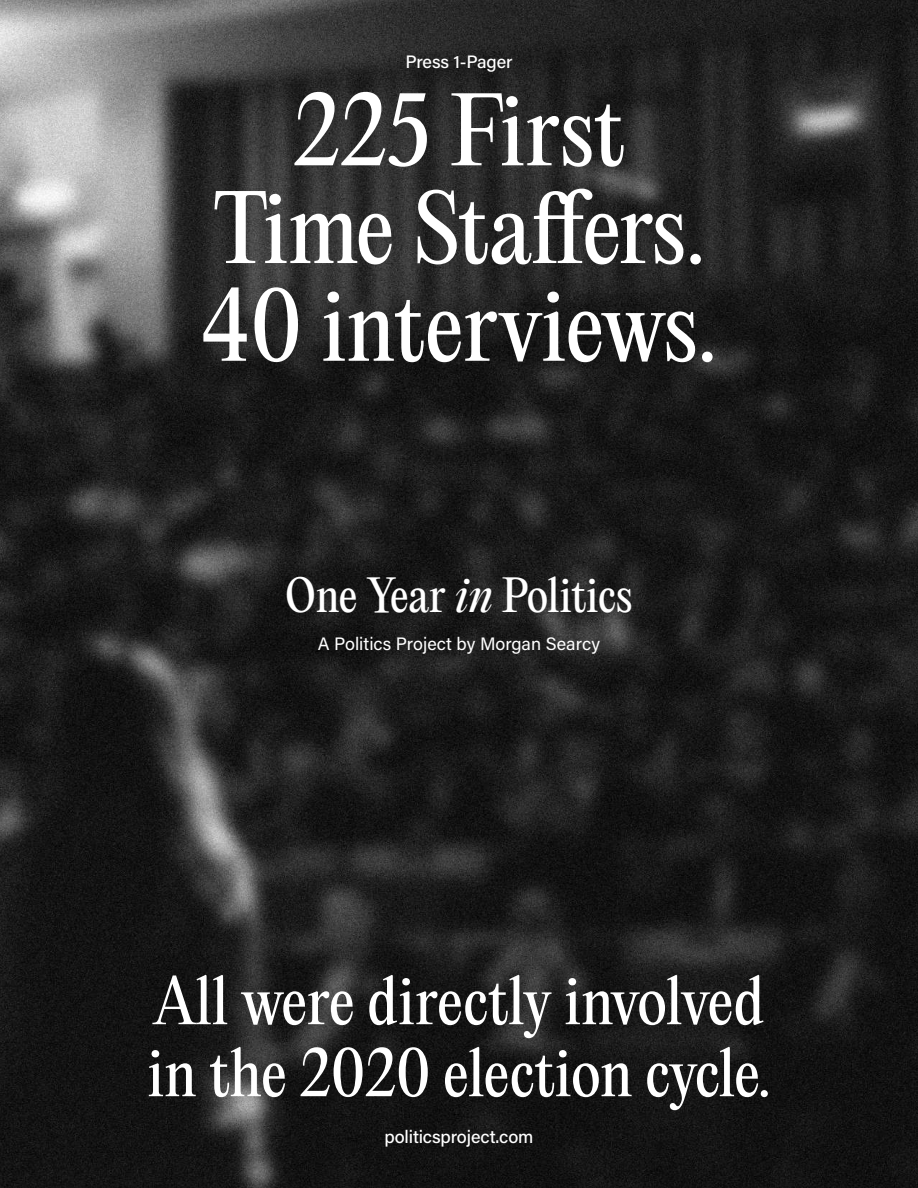
<style>
.page{position:relative;width:918px;height:1188px;background:#fff}
.page>*{position:absolute;margin:0;border:0;box-sizing:border-box;transform-origin:0 0}
.t1{font:90px/97.8px "PP Editorial New";color:#fff;text-align:center}
.t2{font:60px/72px "PP Editorial New";letter-spacing:-.01em;color:#fff}
.t3{font:43.5px "PP Editorial New";letter-spacing:-.005em;color:#fff}
.t4{font:18px "Acumin Variable Concept";letter-spacing:-.005em;color:#fff}
.s1{font-style:italic}
</style>
<div class="page">
<img style="left:0;top:0;width:918px;height:1188px">
<p class="t4" style="left:406px;top:50px;width:108px">Press 1-Pager</p>
<h1 class="t1" style="left:201px;top:81px;width:518px">225 First<br>Time Staffers.<br>40 interviews.</h1>
<h3 class="t3" style="left:286px;top:565px;width:348px">One Year <span class="s1">in</span> Politics</h3>
<p class="t4" style="left:318px;top:632px;width:284px">A Politics Project by Morgan Searcy</p>
<h2 class="t2" style="left:147px;top:965px;width:625px">All were directly involved in the 2020 election cycle.</h2>
<p class="t4" style="left:385px;top:1124px;width:150px">politicsproject.com</p>
</div>
